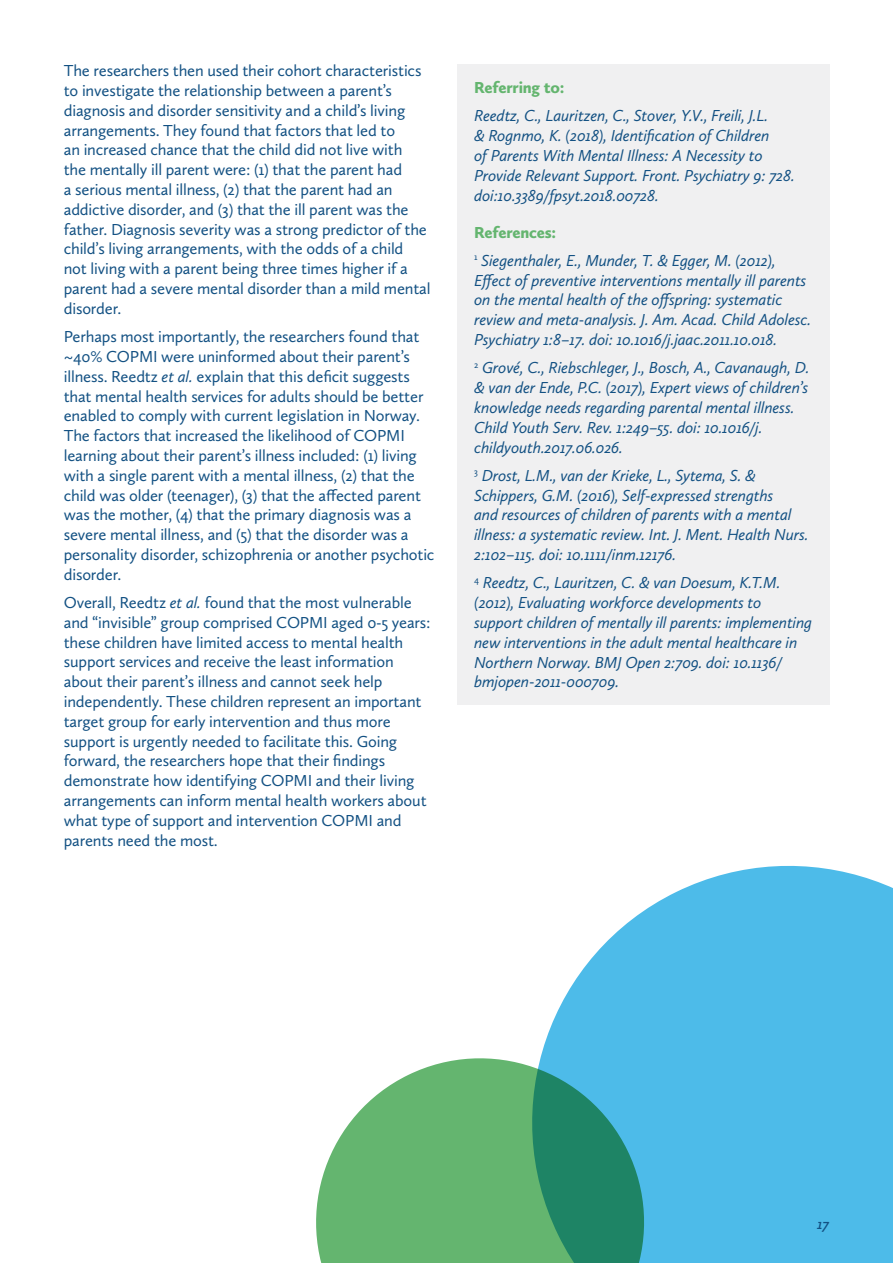
<style>
.page{position:relative;width:893px;height:1263px;background:#fff}
.page>*{position:absolute;margin:0;border:0;box-sizing:border-box;transform-origin:0 0}
.t1{font:16.5px/19.8px "Calluna Sans";letter-spacing:-.01em;color:#135183}
.t2{font:italic 16.5px/19.8px "Calluna Sans";letter-spacing:-.01em;color:#135183}
.t3{font:900 16.5px "Calluna Sans";letter-spacing:-.01em;color:#64b56f}
.t4{font:italic 600 15px "Calluna Sans";color:#135183}
.s1{font-style:italic}
.s2{font-weight:900;font-style:normal;color:#64b56f}
</style>
<div class="page">
<div style="left:457px;top:64px;width:372px;height:640px;background:#f0f0f1"></div>
<svg style="left:547px;top:865px;width:346px;height:398px;background:#60c2eb"></svg>
<svg style="left:316px;top:1035px;width:351px;height:228px;background:#68b795"></svg>
<p class="t1" style="left:64px;top:61px;width:368px">The researchers then used their cohort characteristics to investigate the relationship between a parent’s diagnosis and disorder sensitivity and a child’s living arrangements. They found that factors that led to<br>an increased chance that the child did not live with<br>the mentally ill parent were: (1) that the parent had<br>a serious mental illness, (2) that the parent had an addictive disorder, and (3) that the ill parent was the father. Diagnosis severity was a strong predictor of the child’s living arrangements, with the odds of a child not living with a parent being three times higher if a parent had a severe mental disorder than a mild mental disorder.</p>
<p class="t1" style="left:64px;top:326px;width:372px">Perhaps most importantly, the researchers found that ~40% COPMI were uninformed about their parent’s illness. Reedtz <span class="s1">et al.</span> explain that this deficit suggests that mental health services for adults should be better enabled to comply with current legislation in Norway.<br>The factors that increased the likelihood of COPMI learning about their parent’s illness included: (1) living with a single parent with a mental illness, (2) that the child was older (teenager), (3) that the affected parent was the mother, (4) that the primary diagnosis was a severe mental illness, and (5) that the disorder was a personality disorder, schizophrenia or another psychotic disorder.</p>
<p class="t1" style="left:64px;top:592px;width:368px">Overall, Reedtz <span class="s1">et al.</span> found that the most vulnerable and “invisible” group comprised COPMI aged 0-5 years: these children have limited access to mental health support services and receive the least information about their parent’s illness and cannot seek help independently. These children represent an important target group for early intervention and thus more support is urgently needed to facilitate this. Going forward, the researchers hope that their findings demonstrate how identifying COPMI and their living arrangements can inform mental health workers about what type of support and intervention COPMI and parents need the most.</p>
<p class="t3" style="left:474px;top:77px;width:92px">Referring to:</p>
<p class="t2" style="left:474px;top:106px;width:322px">Reedtz, C., Lauritzen, C., Stover, Y.V., Freili, J.L.<br>&amp; Rognmo, K. (2018), Identification of Children<br>of Parents With Mental Illness: A Necessity to Provide Relevant Support. Front. Psychiatry 9: 728. doi:10.3389/fpsyt.2018.00728.</p>
<p class="t2" style="left:474px;top:218px;width:303px;line-height:28.3px"><span class="s2">References:<br></span><sup>1</sup> Siegenthaler, E., Munder, T. &amp; Egger, M. (2012),</p>
<p class="t2" style="left:474px;top:270px;width:338px">Effect of preventive interventions mentally ill parents on the mental health of the offspring: systematic review and meta-analysis. J. Am. Acad. Child Adolesc.<br>Psychiatry 1:8–17. doi: 10.1016/j.jaac.2011.10.018.</p>
<p class="t2" style="left:474px;top:358px;width:337px"><sup>2</sup> Grové, C., Riebschleger, J., Bosch, A., Cavanaugh, D. &amp; van der Ende, P.C. (2017), Expert views of children’s knowledge needs regarding parental mental illness.<br>Child Youth Serv. Rev. 1:249–55. doi: 10.1016/j. childyouth.2017.06.026.</p>
<p class="t2" style="left:474px;top:465px;width:336px"><sup>3</sup> Drost, L.M., van der Krieke, L., Sytema, S. &amp; Schippers, G.M. (2016), Self-expressed strengths<br>and resources of children of parents with a mental illness: a systematic review. Int. J. Ment. Health Nurs.<br>2:102–115. doi: 10.1111/inm.12176.</p>
<p class="t2" style="left:474px;top:573px;width:340px"><sup>4</sup> Reedtz, C., Lauritzen, C. &amp; van Doesum, K.T.M. (2012), Evaluating workforce developments to support children of mentally ill parents: implementing new interventions in the adult mental healthcare in Northern Norway. BMJ Open 2:709. doi: 10.1136/ bmjopen-2011-000709.</p>
<p class="t4" style="left:817px;top:1214px;width:14px">17</p>
</div>
